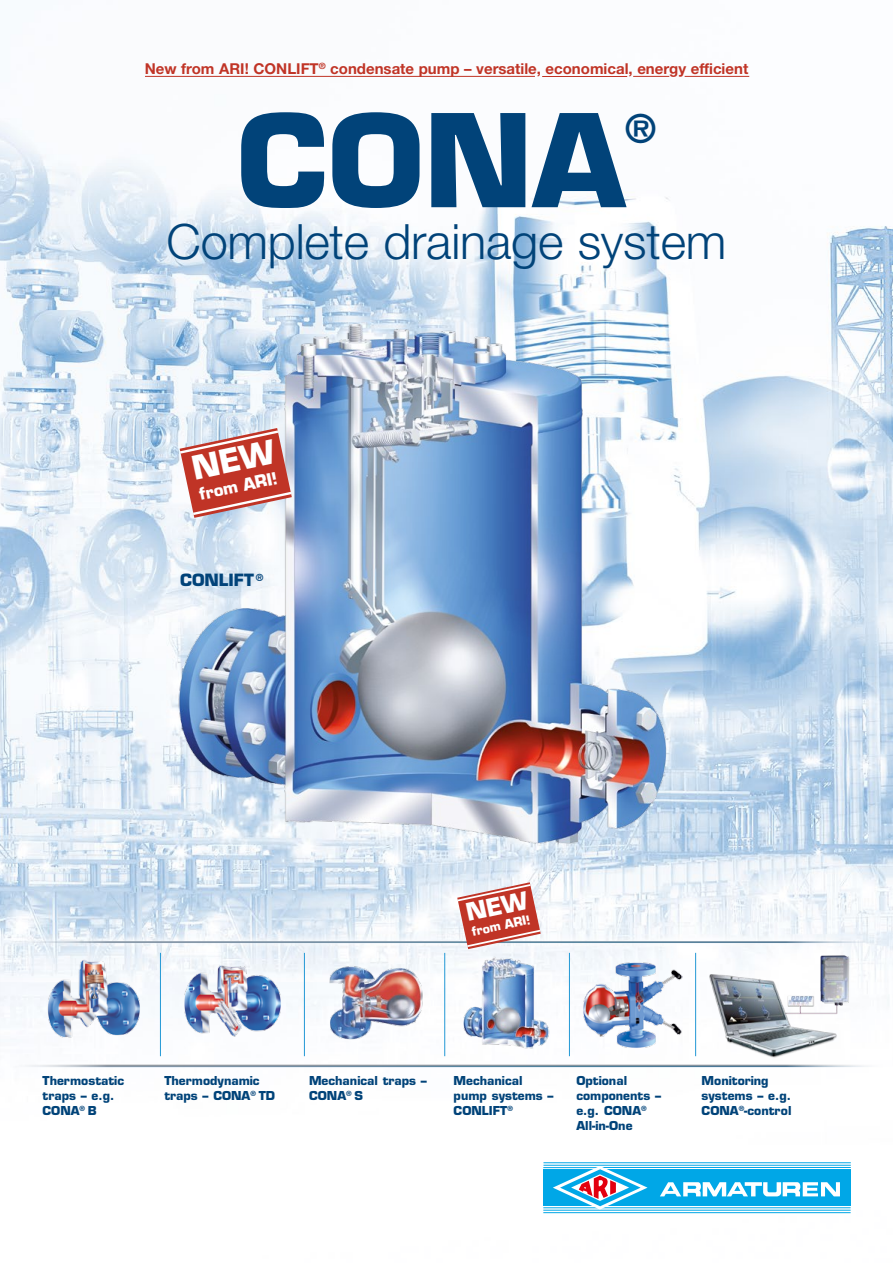
<style>
.page{position:relative;width:893px;height:1263px;background:#fff}
.page>*{position:absolute;margin:0;border:0;box-sizing:border-box;transform-origin:0 0}
.t1{font:700 125.55px "Eurostile LT Std";color:#014379}
.t2{font:300 48.75px "Helvetica Neue LT Pro";letter-spacing:-.005em;color:#014379}
.t3{font:700 38.85px "Eurostile LT Std";color:#014379}
.t4{font:18.45px "Eurostile Black DTC";color:#fff}
.t5{font:700 16.5px "Eurostile LT Std";color:#014379}
.t6{font:700 15px "Helvetica Neue LT Pro";color:#c03426}
.t7{font:13.8px "Eurostile Black DTC";color:#fff}
.t8{font:700 12px/15px "Eurostile LT Std";color:#014379}
</style>
<div class="page">
<img style="left:0;top:75px;width:893px;height:931px">
<div style="left:1px;top:934px;width:891px;height:140px;background:#fff"></div>
<div style="left:1px;top:941px;width:891px;height:127px;background:#000;opacity:.6"></div>
<svg style="left:543px;top:1163px;width:308px;height:51px"></svg>
<div style="left:543px;top:1169px;width:308px;height:36px;background:#00a7e7"></div>
<hr style="left:543px;top:1162px;width:308px;height:1px;background:#00a7e7">
<hr style="left:543px;top:1165px;width:308px;height:1px;background:#00a7e7">
<hr style="left:543px;top:1167px;width:56px;height:1px;background:#00a7e7">
<hr style="left:600px;top:1167px;width:251px;height:1px;background:#00a7e7">
<hr style="left:543px;top:1212px;width:308px;height:1px;background:#00a7e7">
<hr style="left:543px;top:1210px;width:308px;height:1px;background:#00a7e7">
<hr style="left:543px;top:1207px;width:55px;height:1px;background:#00a7e7">
<hr style="left:601px;top:1207px;width:250px;height:1px;background:#00a7e7">
<svg style="left:660px;top:1182px;width:180px;height:14px"></svg>
<svg style="left:553px;top:1166px;width:94px;height:43px"></svg>
<hr style="left:160px;top:953px;width:1px;height:103px;background:#2298d5">
<hr style="left:304px;top:953px;width:1px;height:103px;background:#2298d5">
<hr style="left:444px;top:953px;width:1px;height:103px;background:#2298d5">
<hr style="left:569px;top:953px;width:1px;height:103px;background:#2298d5">
<hr style="left:695px;top:953px;width:1px;height:103px;background:#2298d5">
<img style="left:327px;top:953px;width:97px;height:97px">
<img style="left:182px;top:948px;width:102px;height:102px">
<img style="left:45px;top:953px;width:97px;height:97px">
<img style="left:580px;top:956px;width:102px;height:94px">
<img style="left:708px;top:943px;width:159px;height:120px">
<img style="left:458px;top:953px;width:98px;height:98px">
<img style="left:142px;top:301px;width:565px;height:567px">
<hr style="left:145px;top:76px;width:390px;height:1px;background:#c03426">
<hr style="left:542px;top:76px;width:85px;height:1px;background:#c03426">
<hr style="left:633px;top:76px;width:36px;height:1px;background:#c03426">
<hr style="left:685px;top:76px;width:64px;height:1px;background:#c03426">
<svg style="left:177px;top:428px;width:117px;height:90px;background:#cc7872"></svg>
<svg style="left:456px;top:882px;width:86px;height:67px"></svg>
<p class="t6" style="left:145px;top:59px;width:605px">New from ARI! CONLIFT<sup>®</sup> condensate pump – versatile, economical, energy efficient</p>
<h1 class="t1" style="left:237px;top:83px;width:390px">CONA</h1>
<h3 class="t3" style="left:625px;top:105px;width:33px">®</h3>
<h2 class="t2" style="left:167px;top:211px;width:561px">Complete drainage system</h2>
<h3 class="t4" style="left:197px;top:484px;width:82px;rotate:-12deg">from ARI!</h3>
<h3 class="t5" style="left:180px;top:570px;width:85px">CONLIFT <sup>®</sup></h3>
<p class="t7" style="left:470px;top:924px;width:61px;rotate:-12deg">from ARI!</p>
<p class="t8" style="left:43px;top:1073px;width:83px">Thermostatic traps – e.g.<br>CONA<sup>®</sup> B</p>
<p class="t8" style="left:164px;top:1073px;width:112px">Thermodynamic traps – CONA<sup>®</sup> TD</p>
<p class="t8" style="left:309px;top:1073px;width:119px">Mechanical traps –<br>CONA<sup>®</sup> S</p>
<p class="t8" style="left:454px;top:1073px;width:101px">Mechanical pump systems –<br>CONLIFT<sup>®</sup></p>
<p class="t8" style="left:576px;top:1073px;width:86px">Optional components – e.g. CONA<sup>®<br></sup>All-in-One</p>
<p class="t8" style="left:702px;top:1073px;width:91px">Monitoring systems – e.g.<br>CONA<sup>®</sup>-control</p>
</div>
